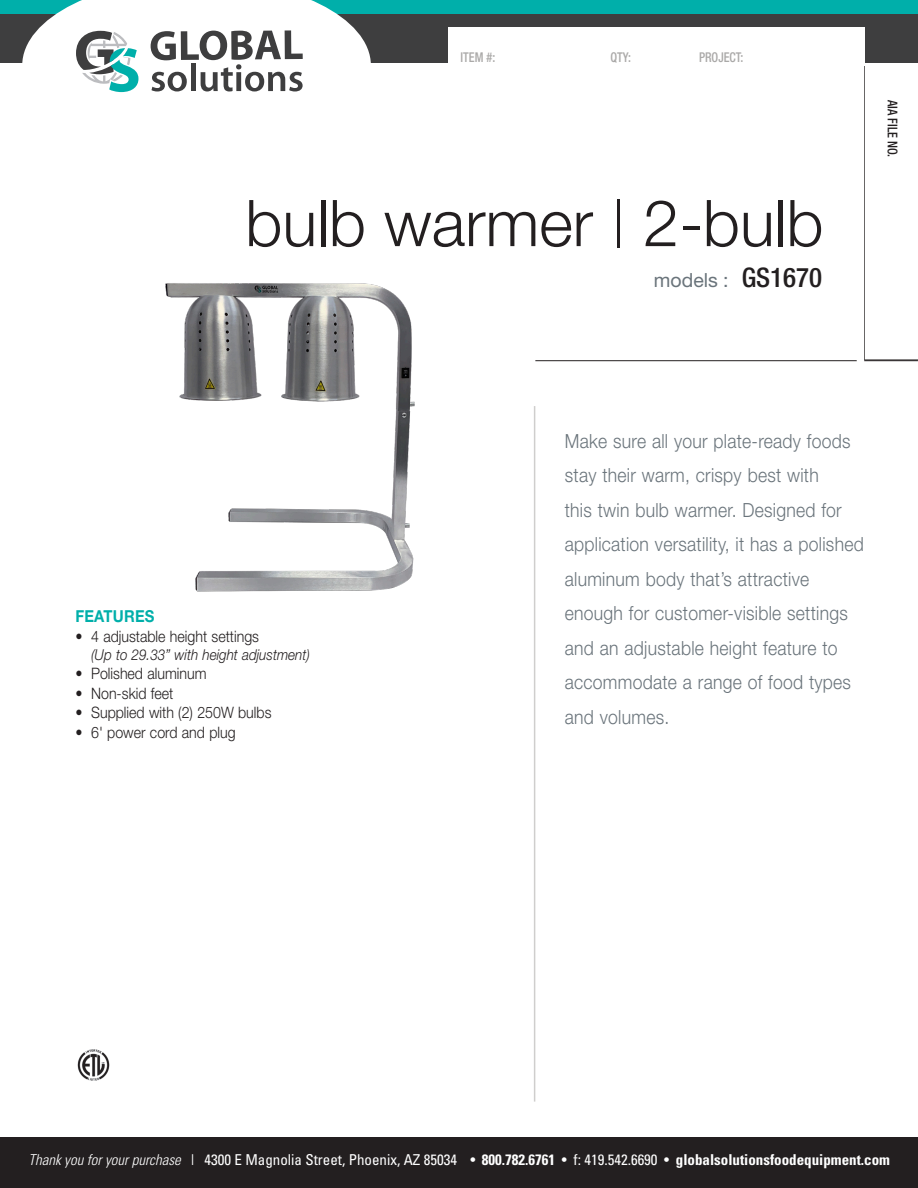
<style>
.page{position:relative;width:918px;height:1188px;background:#fff}
.page>*{position:absolute;margin:0;border:0;box-sizing:border-box;transform-origin:0 0}
.large_header{font:300 64.5px "Helvetica Neue";color:#231f20}
.opening_BIG{font:300 19.5px/34.5px "Helvetica Neue";letter-spacing:.015em;color:#6a747b;scale:.9 1}
.t1{font:19.5px "Helvetica Neue";color:#6a747b}
.t2{font:700 16.5px "Helvetica Neue";letter-spacing:.015em;color:#00afaa;scale:.9 1}
.BODY{font:300 15.75px "Helvetica Neue";color:#231f20;scale:.9 1}
.t3{font:condensed 15px "Univers";color:#fff}
.BODY-2{font:italic 300 15px "Helvetica Neue";color:#231f20;scale:.9 1}
.subhead_product{font:500 condensed 13.5px "Helvetica Neue";color:#aaa9a8;scale:.9 1}
.subhead_product-2{font:500 condensed 13.5px "Helvetica Neue";color:#231f20;scale:.9 1}
.s1{font-weight:100}
.s2{font-weight:500;font-stretch:condensed;font-size:27px;color:#231f20}
.s3{font-weight:300;font-style:italic}
.s4{font-weight:700}
</style>
<div class="page">
<hr style="left:535px;top:360px;width:383px;height:1px;background:#231f20">
<svg style="left:864px;top:66px;width:54px;height:294px"></svg>
<div style="left:857px;top:0;width:7px;height:374px;background:#fff"></div>
<div style="left:0;top:0;width:918px;height:63px;background:#3e3e3f"></div>
<div style="left:448px;top:27px;width:416px;height:39px;background:#fff"></div>
<div style="left:0;top:0;width:918px;height:13px;background:#00afaa"></div>
<svg style="left:22px;top:0;width:349px;height:93px;fill:#fff"></svg>
<svg style="left:151px;top:30px;width:152px;height:61px"></svg>
<svg style="left:76px;top:31px;width:62px;height:61px"></svg>
<div style="left:0;top:1137px;width:918px;height:51px;background:#231f20"></div>
<img style="left:77px;top:1049px;width:33px;height:32px">
<hr style="left:534px;top:406px;width:1px;height:696px;background:#cfcecd">
<img style="left:165px;top:283px;width:250px;height:309px">
<p class="subhead_product" style="left:460px;top:49px;width:40px">ITEM #:</p>
<p class="subhead_product" style="left:611px;top:49px;width:24px">QTY:</p>
<p class="subhead_product" style="left:699px;top:49px;width:51px">PROJECT:</p>
<p class="large_header" style="left:245px;top:184px;width:580px">bulb warmer <span class="s1">|</span> 2-bulb</p>
<p class="t1" style="left:654px;top:268px;width:170px">models : <span class="s2">GS1670</span></p>
<p class="subhead_product-2" style="left:901px;top:100px;width:65px;rotate:90deg">AIA FILE NO.</p>
<p class="t2" style="left:75px;top:606px;width:89px">FEATURES</p>
<p class="BODY" style="left:75px;top:627px;width:206px">• 4 adjustable height settings</p>
<p class="BODY-2" style="left:91px;top:646px;width:245px">(Up to 29.33” with height adjustment)</p>
<p class="BODY" style="left:75px;top:664px;width:147px">• Polished aluminum</p>
<p class="BODY" style="left:75px;top:684px;width:110px">• Non-skid feet</p>
<p class="BODY" style="left:75px;top:703px;width:219px">• Supplied with (2) 250W bulbs</p>
<p class="BODY" style="left:75px;top:723px;width:180px">• 6' power cord and plug</p>
<p class="opening_BIG" style="left:565px;top:423px;width:334px">Make sure all your plate-ready foods stay their warm, crispy best with<br>this twin bulb warmer. Designed for application versatility, it has a polished aluminum body that’s attractive enough for customer-visible settings and an adjustable height feature to accommodate a range of food types and volumes.</p>
<p class="t3" style="left:28px;top:1150px;width:863px"><span class="s3">Thank you for your purchase</span> | 4300 E Magnolia Street, Phoenix, AZ 85034 • <span class="s4">800.782.6761</span> • f: 419.542.6690 • <span class="s4">globalsolutionsfoodequipment.com</span></p>
</div>
